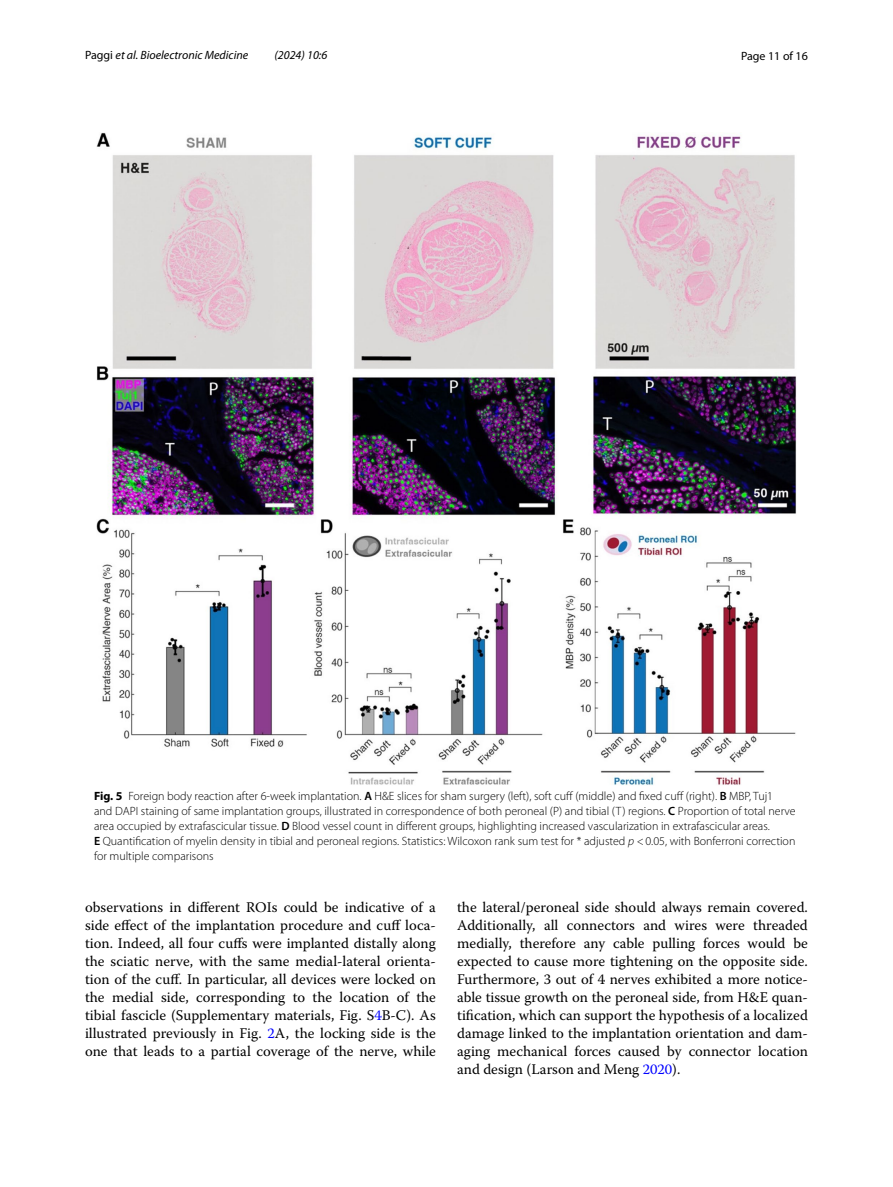
<style>
.page{position:relative;width:893px;height:1187px;background:#fff}
.page>*{position:absolute;margin:0;border:0;box-sizing:border-box;transform-origin:0 0}
.t1{font:14.7px/18px "Warnock Pro";color:#000;text-align:justify}
.t2{font:300 12px/15px "Myriad Pro";color:#000}
.t3{font:italic 12px "Myriad Pro";color:#000}
.t4{font:12px "Myriad Pro";color:#000}
.s1{font-style:normal}
.s2{font-weight:700}
.s3{font-weight:600}
.s4{font-style:italic}
.s5{color:#00f}
</style>
<div class="page">
<img style="left:96px;top:133px;width:701px;height:652px">
<p class="t3" style="left:85px;top:48px;width:165px"><span class="s1">Paggi</span> et al. Bioelectronic Medicine</p>
<p class="t3" style="left:274px;top:48px;width:54px">(2024) 10:6</p>
<p class="t4" style="left:741px;top:48px;width:68px">Page 11 of 16</p>
<p class="t2" style="left:94px;top:789px;width:703px"><span class="s2">Fig. 5</span> Foreign body reaction after 6-week implantation. <span class="s3">A</span> H&amp;E slices for sham surgery (left), soft cuff (middle) and fixed cuff (right). <span class="s3">B</span> MBP, Tuj1<br>and DAPI staining of same implantation groups, illustrated in correspondence of both peroneal (P) and tibial (T) regions. <span class="s3">C</span> Proportion of total nerve area occupied by extrafascicular tissue. <span class="s3">D</span> Blood vessel count in different groups, highlighting increased vascularization in extrafascicular areas.<br><span class="s3">E</span> Quantification of myelin density in tibial and peroneal regions. Statistics: Wilcoxon rank sum test for * adjusted <span class="s4">p</span> &lt;0.05, with Bonferroni correction for multiple comparisons</p>
<p class="t1" style="left:85px;top:897px;width:352px">observations in different ROIs could be indicative of a side effect of the implantation procedure and cuff loca&shy;tion. Indeed, all four cuffs were implanted distally along the sciatic nerve, with the same medial-lateral orienta&shy;tion of the cuff. In particular, all devices were locked on the medial side, corresponding to the location of the tibial fascicle (Supplementary materials, Fig. S<span class="s5">4</span>B-C). As illustrated previously in Fig. <span class="s5">2</span>A, the locking side is the one that leads to a partial coverage of the nerve, while</p>
<p class="t1" style="left:457px;top:897px;width:352px">the lateral/peroneal side should always remain covered.<br>Additionally, all connectors and wires were threaded medially, therefore any cable pulling forces would be expected to cause more tightening on the opposite side.<br>Furthermore, 3 out of 4 nerves exhibited a more notice&shy;able tissue growth on the peroneal side, from H&amp;E quan&shy;tification, which can support the hypothesis of a localized damage linked to the implantation orientation and dam&shy;aging mechanical forces caused by connector location and design (Larson and Meng <span class="s5">2020</span>).</p>
</div>
